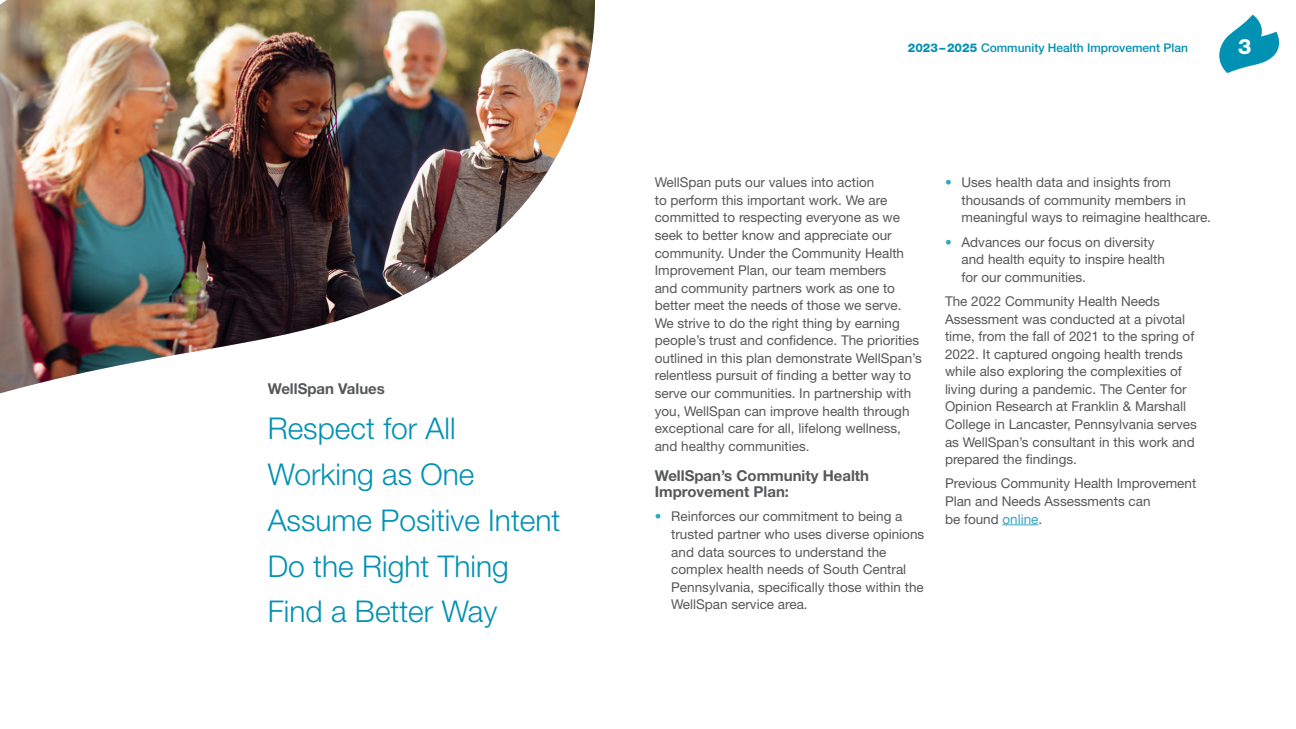
<style>
.page{position:relative;width:1296px;height:729px;background:#fff}
.page>*{position:absolute;margin:0;border:0;box-sizing:border-box;transform-origin:0 0}
.Body{font:300 30px "Helvetica Neue LT Std";color:#0091b3}
.t1{font:800 21.15px "Helvetica Neue LT Std";color:#fff}
.t2{font:700 15px/16.5px "Helvetica Neue LT Std";color:#57585a}
.Body-2{font:13.5px/17.5px "Helvetica Neue LT Std";color:#57585a}
.t3{font:500 12px "Helvetica Neue LT Std";color:#0091b3}
.s1{font-weight:800}
.s2{color:#33a7c2}
</style>
<div class="page">
<svg style="left:1219px;top:15px;width:61px;height:58px"></svg>
<hr style="left:1003px;top:524px;width:36px;height:1px;background:#33a7c2">
<img style="left:0;top:0;width:595px;height:393px">
<h2 class="t2" style="left:268px;top:380px;width:119px">WellSpan Values</h2>
<p class="Body" style="left:268px;top:410px;width:189px">Respect for All</p>
<p class="Body" style="left:268px;top:456px;width:208px">Working as One</p>
<p class="Body" style="left:268px;top:502px;width:294px">Assume Positive Intent</p>
<p class="Body" style="left:268px;top:548px;width:243px">Do the Right Thing</p>
<p class="Body" style="left:268px;top:593px;width:231px">Find a Better Way</p>
<p class="t3" style="left:908px;top:41px;width:282px"><span class="s1">2023–2025</span> Community Health Improvement Plan</p>
<h2 class="t1" style="left:1238px;top:34px;width:15px">3</h2>
<p class="Body-2" style="left:655px;top:174px;width:269px">WellSpan puts our values into action<br>to perform this important work. We are committed to respecting everyone as we seek to better know and appreciate our community. Under the Community Health Improvement Plan, our team members<br>and community partners work as one to better meet the needs of those we serve.<br>We strive to do the right thing by earning people’s trust and confidence. The priorities outlined in this plan demonstrate WellSpan’s relentless pursuit of finding a better way to serve our communities. In partnership with you, WellSpan can improve health through exceptional care for all, lifelong wellness, and healthy communities.</p>
<h2 class="t2" style="left:655px;top:467px;width:216px">WellSpan’s Community Health<br>Improvement Plan:</h2>
<p class="Body-2" style="left:671px;top:508px;width:255px;text-indent:-16px"><span class="s2">•</span> Reinforces our commitment to being a trusted partner who uses diverse opinions and data sources to understand the complex health needs of South Central Pennsylvania, specifically those within the WellSpan service area.</p>
<p class="Body-2" style="left:962px;top:174px;width:251px;text-indent:-16px"><span class="s2">•</span> Uses health data and insights from thousands of community members in meaningful ways to reimagine healthcare.</p>
<p class="Body-2" style="left:962px;top:233px;width:205px;text-indent:-16px"><span class="s2">•</span> Advances our focus on diversity and health equity to inspire health for our communities.</p>
<p class="Body-2" style="left:945px;top:292px;width:253px">The 2022 Community Health Needs Assessment was conducted at a pivotal time, from the fall of 2021 to the spring of 2022. It captured ongoing health trends while also exploring the complexities of living during a pandemic. The Center for Opinion Research at Franklin &amp; Marshall College in Lancaster, Pennsylvania serves as WellSpan’s consultant in this work and prepared the findings.</p>
<p class="Body-2" style="left:945px;top:475px;width:253px">Previous Community Health Improvement<br>Plan and Needs Assessments can<br>be found <span class="s2">online</span>.</p>
</div>
